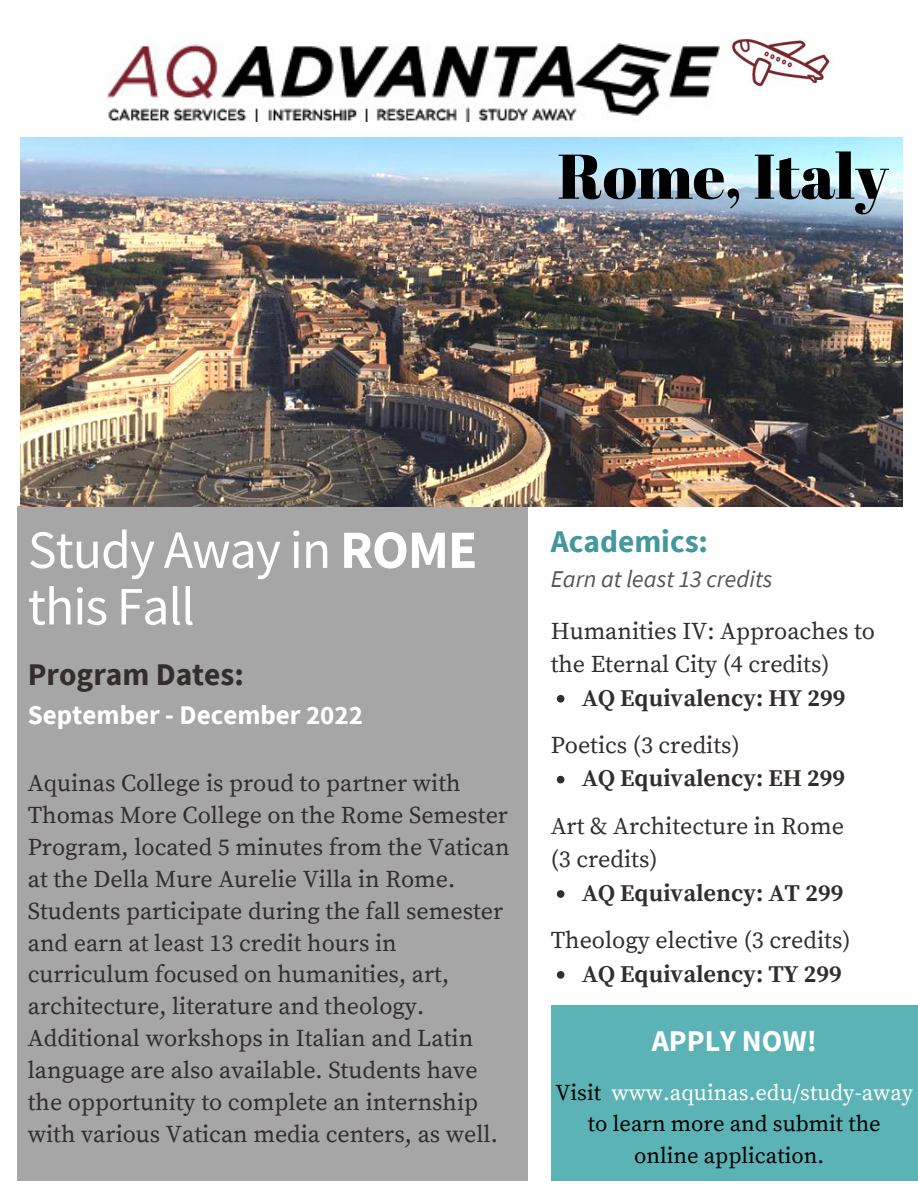
<style>
.page{position:relative;width:918px;height:1188px;background:#fff}
.page>*{position:absolute;margin:0;border:0;box-sizing:border-box;transform-origin:0 0}
.t1{font:63px "Abril Fatface";color:#000}
.t2{font:54px/56.6px "Source Sans Pro";letter-spacing:-.02em;color:#fff}
.t3{font:700 31.5px "Source Sans Pro";color:#332d2d}
.t4{font:700 31.5px "Source Sans Pro";color:#44989b}
.t5{font:700 30px "Source Sans Pro";color:#fff}
.t6{font:700 27px "Source Sans Pro";color:#fff}
.t7{font:24px/31.8px "Source Serif Pro";color:#332d2d}
.t8{font:700 24px "Source Serif Pro";color:#332d2d}
.t9{font:italic 24px "Source Sans Pro";color:#545454}
.t10{font:22.5px/31.3px "Source Serif Pro";color:#000;text-align:center}
.s1{font-weight:700}
.s2{color:#fff}
</style>
<div class="page">
<div style="left:17px;top:506px;width:511px;height:675px;background:#a6a6a6"></div>
<div style="left:551px;top:1005px;width:367px;height:176px;background:#5bb3b6"></div>
<img style="left:108px;top:44px;width:612px;height:77px">
<img style="left:731px;top:38px;width:99px;height:49px">
<img style="left:20px;top:138px;width:882px;height:369px">
<svg style="left:557px;top:695px;width:7px;height:8px"></svg>
<svg style="left:557px;top:776px;width:7px;height:7px"></svg>
<svg style="left:557px;top:890px;width:7px;height:8px"></svg>
<svg style="left:557px;top:971px;width:7px;height:8px"></svg>
<h1 class="t1" style="left:558px;top:132px;width:332px">Rome, Italy</h1>
<h2 class="t2" style="left:28px;top:520px;width:451px">Study Away in <span class="s1">ROME </span>this Fall</h2>
<h3 class="t3" style="left:28px;top:654px;width:218px">Program Dates:</h3>
<p class="t6" style="left:28px;top:698px;width:337px">September - December 2022</p>
<p class="t7" style="left:28px;top:769px;width:483px">Aquinas College is proud to partner with Thomas More College on the Rome Semester Program, located 5 minutes from the Vatican at the Della Mure Aurelie Villa in Rome.<br>Students participate during the fall semester and earn at least 13 credit hours in curriculum focused on humanities, art, architecture, literature and theology.<br>Additional workshops in Italian and Latin language are also available. Students have the opportunity to complete an internship with various Vatican media centers, as well.</p>
<h3 class="t4" style="left:551px;top:521px;width:159px">Academics:</h3>
<p class="t9" style="left:551px;top:563px;width:223px">Earn at least 13 credits</p>
<p class="t7" style="left:551px;top:615px;width:326px;line-height:33.6px">Humanities IV: Approaches to the Eternal City (4 credits)</p>
<p class="t8" style="left:582px;top:684px;width:265px">AQ Equivalency: HY 299</p>
<p class="t7" style="left:551px;top:730px;width:191px">Poetics (3 credits)</p>
<p class="t8" style="left:582px;top:764px;width:265px">AQ Equivalency: EH 299</p>
<p class="t7" style="left:551px;top:810px;width:295px;line-height:33.6px">Art &amp; Architecture in Rome (3 credits)</p>
<p class="t8" style="left:582px;top:879px;width:263px">AQ Equivalency: AT 299</p>
<p class="t7" style="left:551px;top:925px;width:301px">Theology elective (3 credits)</p>
<p class="t8" style="left:582px;top:960px;width:261px">AQ Equivalency: TY 299</p>
<p class="t5" style="left:652px;top:1021px;width:167px">APPLY NOW!</p>
<p class="t10" style="left:555px;top:1078px;width:359px">Visit <span class="s2">www.aquinas.edu/study-away </span>to learn more and submit the online application.</p>
</div>
